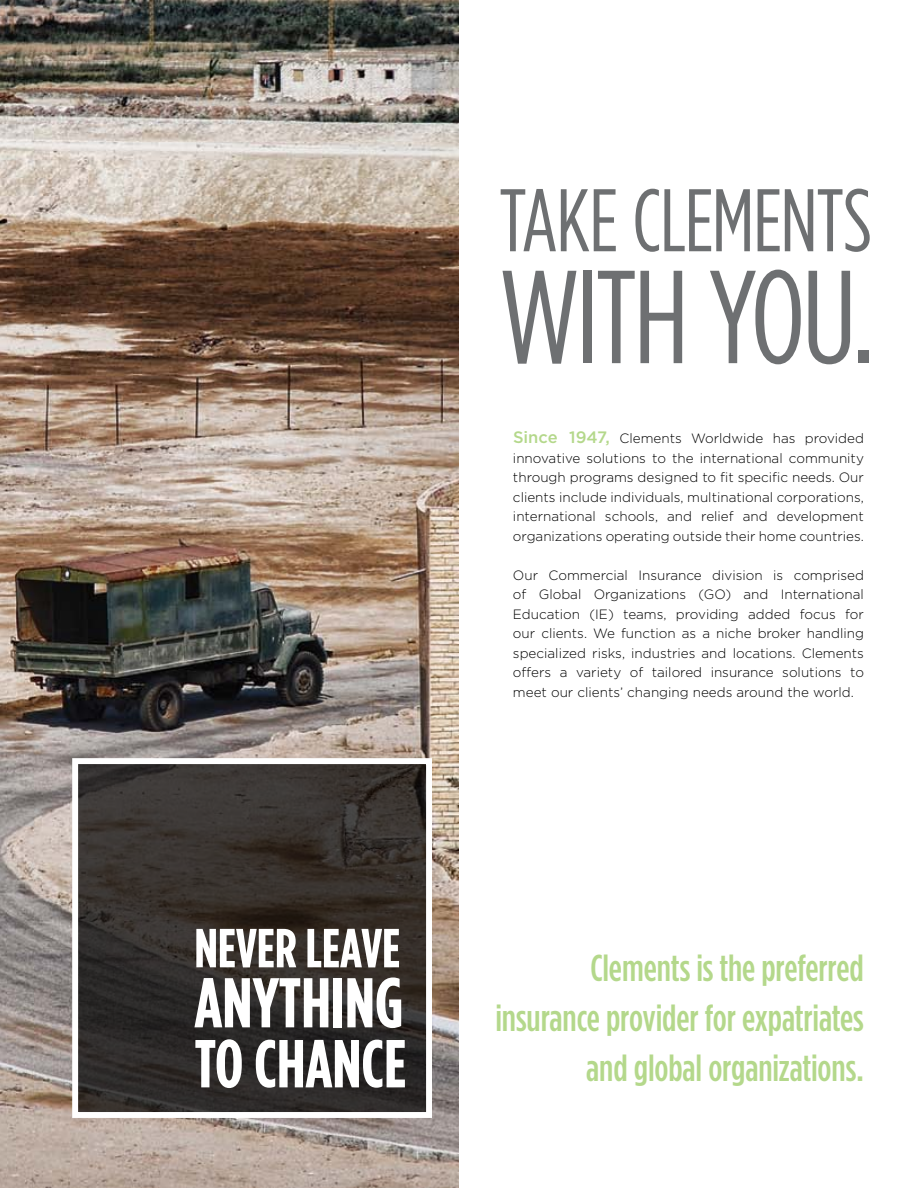
<style>
.page{position:relative;width:918px;height:1188px;background:#fff}
.page>*{position:absolute;margin:0;border:0;box-sizing:border-box;transform-origin:0 0}
.t1{font:132px "Gotham Condensed";letter-spacing:-.025em;color:#6e7072}
.t2{font:88.65px "Gotham Condensed";letter-spacing:-.015em;color:#6e7072}
.t3{font:700 70.2px "Gotham Condensed";color:#fff}
.t4{font:700 67.65px "Gotham Condensed";color:#fff}
.t5{font:700 54.9px "Gotham Condensed";color:#fff}
.t6{font:500 37.5px/50.1px "Gotham Condensed";letter-spacing:-.005em;color:#b4d88b;text-align:right}
.t7{font:300 13.5px/19.5px "Gotham";color:#000;text-align:justify}
.s1{font-weight:500;font-size:16.5px;color:#b4d88b}
</style>
<div class="page">
<img style="left:0;top:0;width:459px;height:1188px">
<svg style="left:79px;top:765px;width:346px;height:346px;background:#322d2a"></svg>
<div style="left:72px;top:758px;width:360px;height:360px;border:6px solid #fff"></div>
<h2 class="t2" style="left:500px;top:170px;width:374px">TAKE CLEMENTS</h2>
<h1 class="t1" style="left:500px;top:242px;width:377px">WITH YOU.</h1>
<p class="t7" style="left:513px;top:428px;width:353px"><span class="s1">Since 1947,</span> Clements Worldwide has provided innovative solutions to the international community through programs designed to fit specific needs. Our clients include individuals, multinational corporations, international schools, and relief and development organizations operating outside their home countries.</p>
<p class="t7" style="left:513px;top:565px;width:353px">Our Commercial Insurance division is comprised of Global Organizations (GO) and International Education (IE) teams, providing added focus for our clients. We function as a niche broker handling specialized risks, industries and locations. Clements offers a variety of tailored insurance solutions to meet our clients’ changing needs around the world.</p>
<h3 class="t5" style="left:194px;top:916px;width:207px">NEVER LEAVE</h3>
<h3 class="t3" style="left:194px;top:962px;width:210px">ANYTHING</h3>
<h3 class="t4" style="left:194px;top:1024px;width:214px">TO CHANCE</h3>
<h3 class="t6" style="left:495px;top:942px;width:370px">Clements is the preferred insurance provider for expatriates and global organizations.</h3>
</div>
